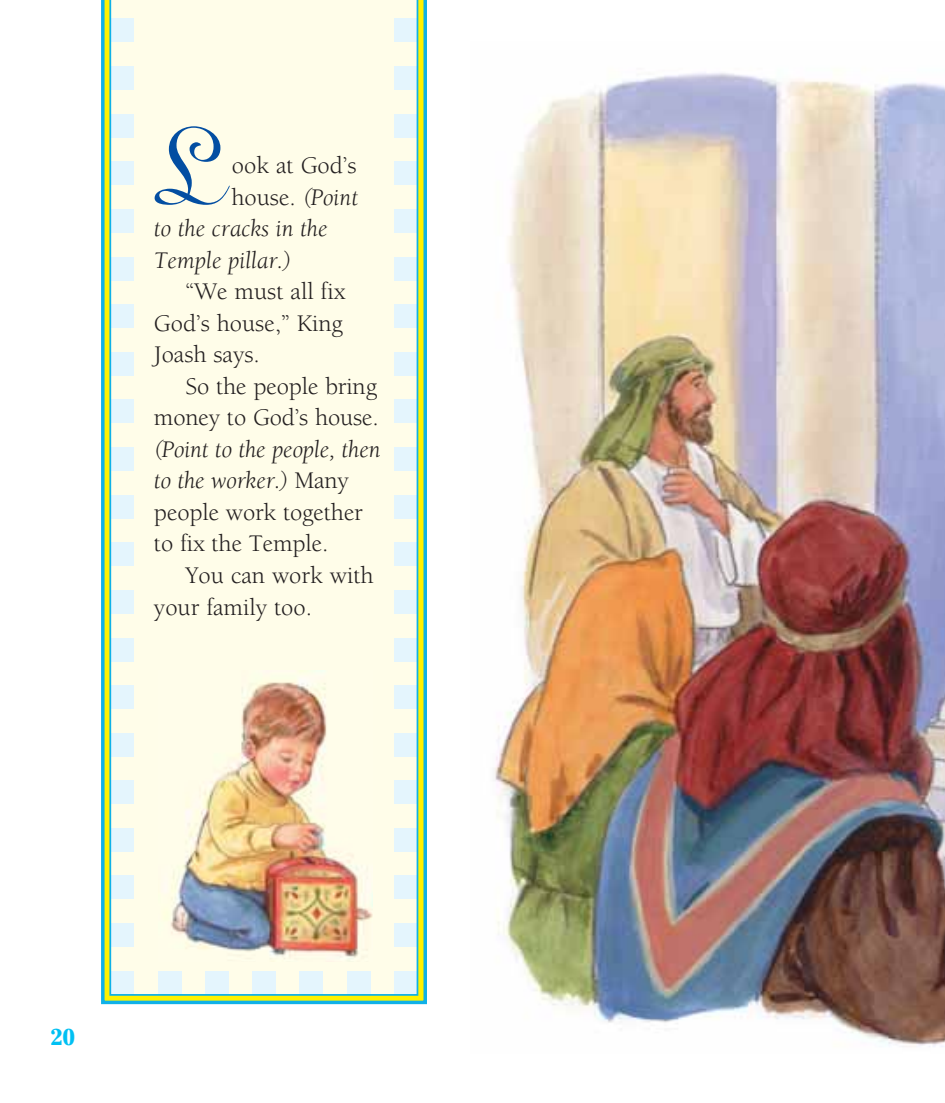
<style>
.page{position:relative;width:945px;height:1103px;background:#fff}
.page>*{position:absolute;margin:0;border:0;box-sizing:border-box;transform-origin:0 0}
.t1{font:123.02px "Linoscript";color:#034ea2}
.t2{font:24.5px/31.5px "Berkeley";color:#231f20}
.t3{font:italic 24.5px "Berkeley";color:#231f20}
.t4{font:700 22.75px "Cheltenham";color:#00c0f3}
.s1{font-style:italic}
</style>
<div class="page">
<svg style="left:101px;top:0;width:326px;height:1004px;background:#95d565"></svg>
<svg style="left:109px;top:0;width:309px;height:995px;background:#f8fbea"></svg>
<img style="left:494px;top:73px;width:451px;height:974px">
<img style="left:158px;top:671px;width:215px;height:290px">
<h1 class="t1" style="left:151px;top:90px;width:70px">L</h1>
<p class="t2" style="left:232px;top:152px;width:126px">ook at God’s</p>
<p class="t2" style="left:231px;top:184px;width:128px">house. <span class="s1">(Point</span></p>
<p class="t3" style="left:154px;top:219px;width:175px">to the cracks in the</p>
<p class="t3" style="left:154px;top:250px;width:139px">Temple pillar.)</p>
<p class="t2" style="left:154px;top:278px;width:193px;text-align:justify;text-indent:31px">“We must all fix God’s house,” King Joash says.</p>
<p class="t2" style="left:154px;top:373px;width:226px;text-align:right">So the people bring money to God’s house.</p>
<p class="t2" style="left:154px;top:436px;width:228px"><span class="s1">(Point to the people, then to the worker.)</span> Many people work together to fix the Temple.</p>
<p class="t2" style="left:154px;top:562px;width:221px;text-indent:31px">You can work with your family too.</p>
<p class="t4" style="left:50px;top:1028px;width:27px">20</p>
</div>
